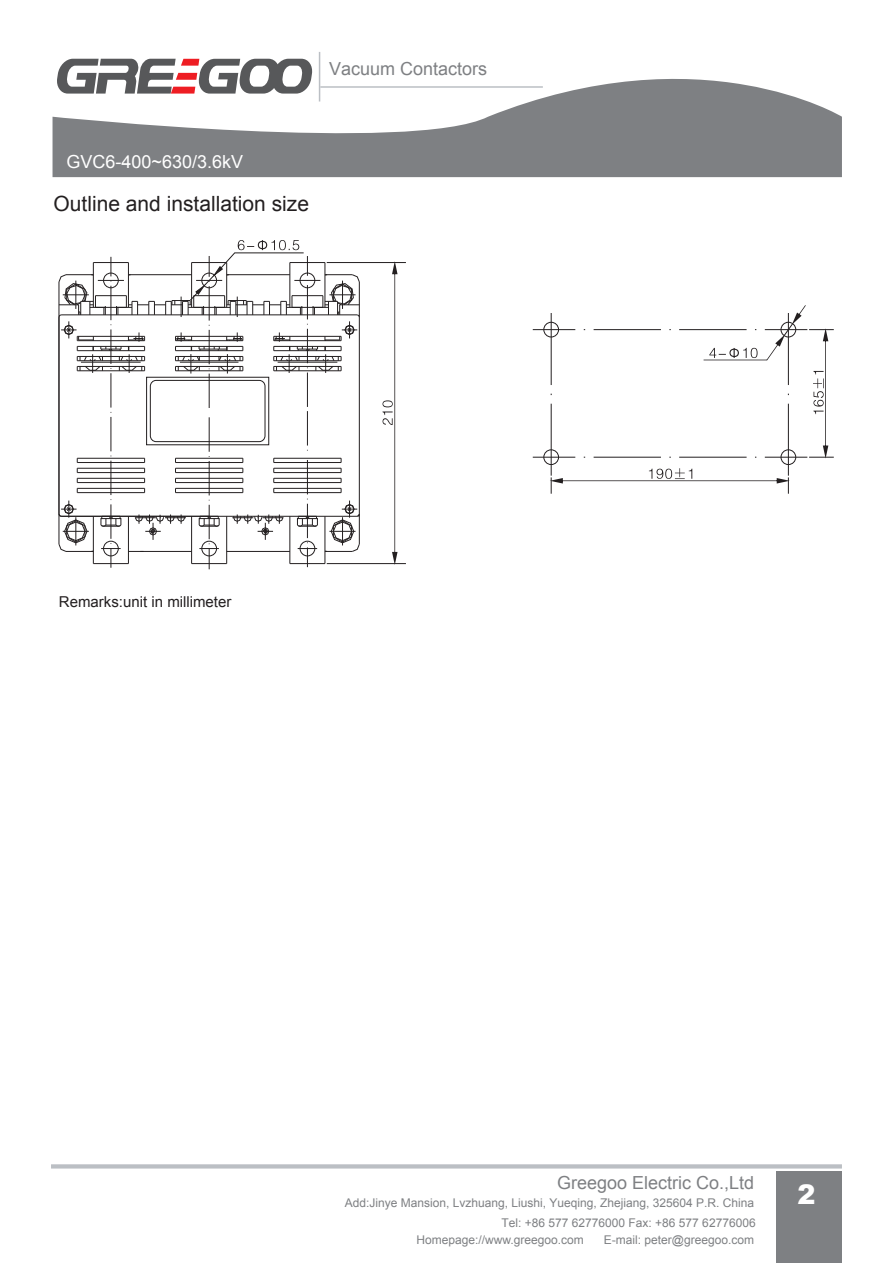
<style>
.page{position:relative;width:893px;height:1263px;background:#fff}
.page>*{position:absolute;margin:0;border:0;box-sizing:border-box;transform-origin:0 0}
.t1{font:900 27px "Arial";color:#fff}
.t2{font:21px "Arial";color:#231f20}
.t3{font:18px "Arial";color:#7e8083}
.t4{font:18px "Arial";color:#fff}
.t5{font:15px "Arial";color:#231f20}
.t6{font:12px "Arial";color:#7e8083}
</style>
<div class="page">
<div style="left:777px;top:1172px;width:65px;height:91px;background:#7e8083"></div>
<svg style="left:53px;top:52px;width:789px;height:125px;fill:#7e8083"></svg>
<svg style="left:51px;top:1164px;width:791px;height:4px;background:#c0c3c8"></svg>
<svg style="left:57px;top:59px;width:256px;height:35px"></svg>
<hr style="left:209px;top:374px;width:1px;height:34px;background:#231f20">
<hr style="left:209px;top:417px;width:1px;height:35px;background:#231f20">
<hr style="left:209px;top:461px;width:1px;height:34px;background:#231f20">
<hr style="left:209px;top:505px;width:1px;height:34px;background:#231f20">
<hr style="left:111px;top:373px;width:1px;height:35px;background:#231f20">
<hr style="left:111px;top:417px;width:1px;height:34px;background:#231f20">
<hr style="left:111px;top:461px;width:1px;height:34px;background:#231f20">
<hr style="left:111px;top:504px;width:1px;height:35px;background:#231f20">
<hr style="left:128px;top:551px;width:64px;height:1px;background:#231f20">
<svg style="left:135px;top:514px;width:51px;height:26px"></svg>
<hr style="left:307px;top:373px;width:1px;height:34px;background:#231f20">
<hr style="left:307px;top:411px;width:1px;height:34px;background:#231f20">
<hr style="left:307px;top:460px;width:1px;height:34px;background:#231f20">
<hr style="left:307px;top:504px;width:1px;height:34px;background:#231f20">
<hr style="left:359px;top:282px;width:1px;height:262px;background:#231f20">
<hr style="left:61px;top:516px;width:296px;height:1px;background:#231f20">
<hr style="left:192px;top:563px;width:35px;height:1px;background:#231f20">
<hr style="left:191px;top:516px;width:1px;height:48px;background:#231f20">
<svg style="left:199px;top:543px;width:20px;height:26px"></svg>
<hr style="left:93px;top:563px;width:35px;height:1px;background:#231f20">
<hr style="left:93px;top:516px;width:1px;height:48px;background:#231f20">
<hr style="left:128px;top:516px;width:1px;height:48px;background:#231f20">
<svg style="left:101px;top:543px;width:20px;height:25px"></svg>
<hr style="left:59px;top:317px;width:1px;height:197px;background:#231f20">
<hr style="left:77px;top:492px;width:68px;height:1px;background:#231f20">
<hr style="left:77px;top:488px;width:68px;height:1px;background:#231f20">
<hr style="left:77px;top:482px;width:68px;height:1px;background:#231f20">
<hr style="left:77px;top:478px;width:68px;height:1px;background:#231f20">
<hr style="left:77px;top:472px;width:68px;height:1px;background:#231f20">
<hr style="left:77px;top:468px;width:68px;height:1px;background:#231f20">
<hr style="left:77px;top:462px;width:68px;height:1px;background:#231f20">
<hr style="left:77px;top:458px;width:68px;height:1px;background:#231f20">
<svg style="left:77px;top:468px;width:1px;height:25px"></svg>
<svg style="left:144px;top:468px;width:1px;height:25px"></svg>
<hr style="left:175px;top:458px;width:68px;height:1px;background:#231f20">
<hr style="left:175px;top:462px;width:68px;height:1px;background:#231f20">
<hr style="left:175px;top:468px;width:68px;height:1px;background:#231f20">
<hr style="left:175px;top:472px;width:68px;height:1px;background:#231f20">
<hr style="left:175px;top:478px;width:68px;height:1px;background:#231f20">
<hr style="left:175px;top:482px;width:68px;height:1px;background:#231f20">
<hr style="left:175px;top:488px;width:68px;height:1px;background:#231f20">
<hr style="left:175px;top:492px;width:68px;height:1px;background:#231f20">
<svg style="left:175px;top:468px;width:1px;height:25px"></svg>
<svg style="left:100px;top:515px;width:22px;height:12px"></svg>
<svg style="left:58px;top:501px;width:35px;height:51px"></svg>
<hr style="left:227px;top:551px;width:63px;height:1px;background:#231f20">
<hr style="left:226px;top:516px;width:1px;height:48px;background:#231f20">
<hr style="left:290px;top:563px;width:35px;height:1px;background:#231f20">
<hr style="left:325px;top:516px;width:1px;height:48px;background:#231f20">
<hr style="left:290px;top:516px;width:1px;height:48px;background:#231f20">
<svg style="left:298px;top:542px;width:19px;height:25px"></svg>
<svg style="left:297px;top:515px;width:21px;height:12px"></svg>
<svg style="left:325px;top:501px;width:35px;height:51px"></svg>
<hr style="left:274px;top:492px;width:67px;height:1px;background:#231f20">
<hr style="left:274px;top:488px;width:67px;height:1px;background:#231f20">
<hr style="left:274px;top:482px;width:67px;height:1px;background:#231f20">
<hr style="left:274px;top:478px;width:67px;height:1px;background:#231f20">
<hr style="left:274px;top:472px;width:67px;height:1px;background:#231f20">
<hr style="left:274px;top:468px;width:67px;height:1px;background:#231f20">
<hr style="left:274px;top:462px;width:67px;height:1px;background:#231f20">
<hr style="left:274px;top:458px;width:67px;height:1px;background:#231f20">
<svg style="left:341px;top:468px;width:1px;height:25px"></svg>
<svg style="left:273px;top:468px;width:1px;height:25px"></svg>
<svg style="left:243px;top:468px;width:1px;height:25px"></svg>
<svg style="left:198px;top:515px;width:22px;height:12px"></svg>
<svg style="left:232px;top:514px;width:52px;height:26px"></svg>
<hr style="left:327px;top:262px;width:79px;height:1px;background:#231f20">
<hr style="left:327px;top:563px;width:79px;height:1px;background:#231f20">
<hr style="left:533px;top:329px;width:42px;height:1px;background:#231f20">
<hr style="left:594px;top:329px;width:67px;height:1px;background:#231f20">
<hr style="left:679px;top:329px;width:68px;height:1px;background:#231f20">
<hr style="left:533px;top:457px;width:42px;height:1px;background:#231f20">
<hr style="left:594px;top:457px;width:67px;height:1px;background:#231f20">
<hr style="left:679px;top:457px;width:68px;height:1px;background:#231f20">
<hr style="left:551px;top:313px;width:1px;height:72px;background:#231f20">
<hr style="left:551px;top:404px;width:1px;height:72px;background:#231f20">
<hr style="left:788px;top:404px;width:1px;height:72px;background:#231f20">
<svg style="left:382px;top:261px;width:16px;height:304px"></svg>
<svg style="left:58px;top:240px;width:302px;height:133px"></svg>
<svg style="left:704px;top:305px;width:130px;height:153px"></svg>
<svg style="left:550px;top:468px;width:240px;height:26px"></svg>
<div style="left:150px;top:380px;width:115px;height:62px;border:1px solid #231f20;border-radius:6px"></div>
<div style="left:146px;top:377px;width:123px;height:68px;border:1px solid #231f20"></div>
<div style="left:781px;top:322px;width:15px;height:15px;border:1px solid #231f20;border-radius:50%"></div>
<div style="left:543px;top:322px;width:16px;height:15px;border:1px solid #231f20;border-radius:50%"></div>
<div style="left:543px;top:449px;width:16px;height:16px;border:1px solid #231f20;border-radius:50%"></div>
<div style="left:781px;top:449px;width:15px;height:16px;border:1px solid #231f20;border-radius:50%"></div>
<div style="left:201px;top:273px;width:16px;height:15px;border:1px solid #231f20;border-radius:50%"></div>
<div style="left:103px;top:273px;width:16px;height:15px;border:1px solid #231f20;border-radius:50%"></div>
<div style="left:300px;top:273px;width:15px;height:15px;border:1px solid #231f20;border-radius:50%"></div>
<div style="left:103px;top:541px;width:16px;height:15px;border:1px solid #231f20;border-radius:50%"></div>
<div style="left:201px;top:541px;width:16px;height:15px;border:1px solid #231f20;border-radius:50%"></div>
<div style="left:300px;top:541px;width:15px;height:15px;border:1px solid #231f20;border-radius:50%"></div>
<h3 class="t3" style="left:329px;top:57px;width:160px">Vacuum Contactors</h3>
<h3 class="t4" style="left:67px;top:150px;width:178px">GVC6-400~630/3.6kV</h3>
<h2 class="t2" style="left:53px;top:190px;width:257px">Outline and installation size</h2>
<p class="t5" style="left:59px;top:592px;width:174px">Remarks:unit in millimeter</p>
<h3 class="t3" style="left:557px;top:1170px;width:199px">Greegoo Electric Co.,Ltd</h3>
<p class="t6" style="left:345px;top:1195px;width:411px">Add:Jinye Mansion, Lvzhuang, Liushi, Yueqing, Zhejiang, 325604 P.R. China</p>
<p class="t6" style="left:416px;top:1232px;width:169px">Homepage://www.greegoo.com</p>
<p class="t6" style="left:604px;top:1232px;width:152px">E mail: peter@greegoo.com</p>
<p class="t6" style="left:501px;top:1215px;width:256px">Tel: +86 577 62776000 Fax: +86 577 62776006</p>
<h1 class="t1" style="left:797px;top:1175px;width:20px">2</h1>
</div>
